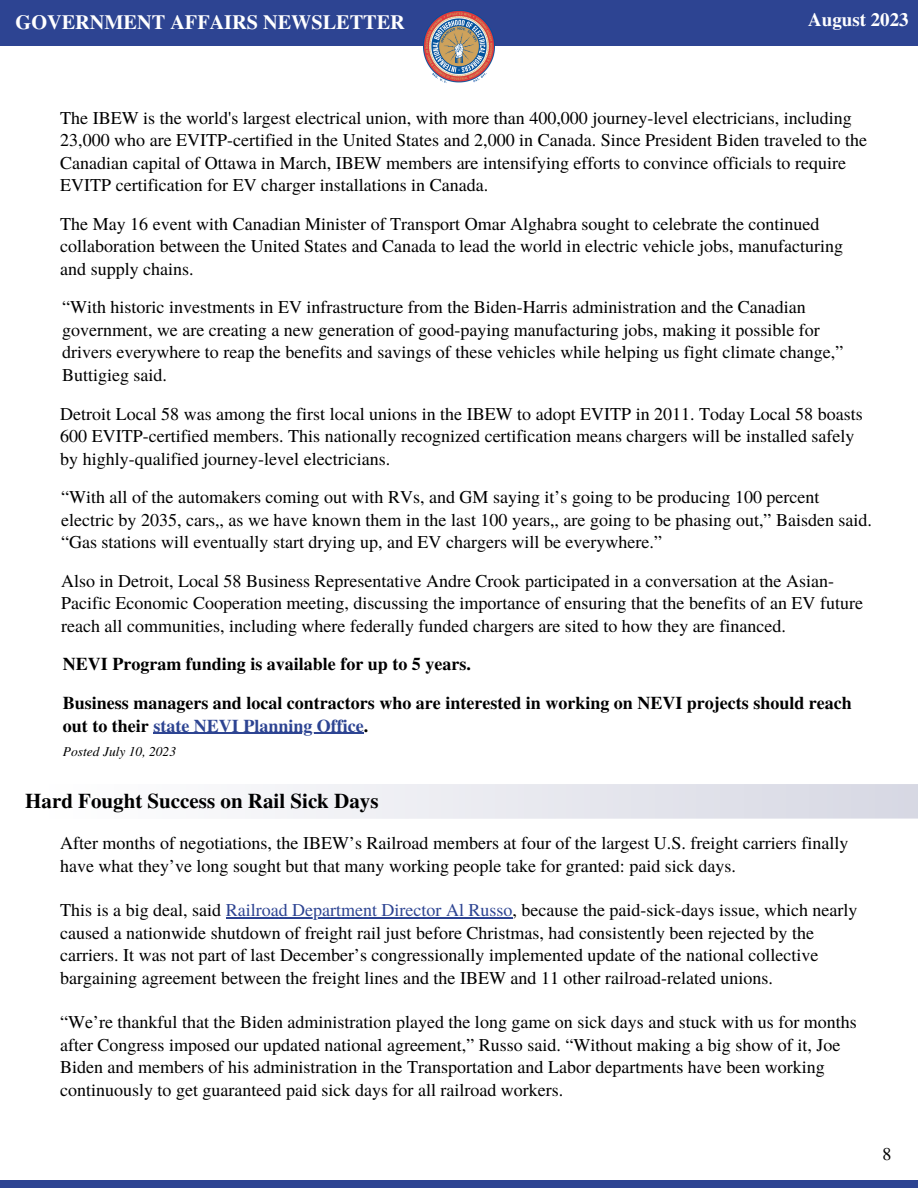
<style>
.page{position:relative;width:918px;height:1188px;background:#fff}
.page>*{position:absolute;margin:0;border:0;box-sizing:border-box;transform-origin:0 0}
.t1{font:700 21px "Te X Gyre Termes";color:#000}
.t2{font:700 20.25px "Te X Gyre Termes";color:#fff}
.t3{font:700 18.9px "Te X Gyre Termes";color:#fff}
.t4{font:18px/22.5px "Te X Gyre Termes";color:#000}
.t5{font:700 18px/22.5px "Te X Gyre Termes";color:#000}
.t6{font:italic 13.5px "Te X Gyre Termes";color:#000}
.s1{color:#2d4492}
</style>
<div class="page">
<div style="left:0;top:0;width:918px;height:46px;background:#2d4492"></div>
<img style="left:424px;top:10px;width:70px;height:73px">
<div style="left:0;top:1180px;width:918px;height:8px;background:#2d4492"></div>
<hr style="left:153px;top:733px;width:211px;height:1px;background:#2d4492">
<svg style="left:263px;top:784px;width:655px;height:35px"></svg>
<hr style="left:226px;top:917px;width:287px;height:1px;background:#2d4492">
<p class="t2" style="left:16px;top:6px;width:391px">GOVERNMENT AFFAIRS NEWSLETTER</p>
<p class="t3" style="left:808px;top:5px;width:102px">August 2023</p>
<p class="t4" style="left:60px;top:105px;width:808px">The IBEW is the world's largest electrical union, with more than 400,000 journey-level electricians, including 23,000 who are EVITP-certified in the United States and 2,000 in Canada. Since President Biden traveled to the Canadian capital of Ottawa in March, IBEW members are intensifying efforts to convince officials to require EVITP certification for EV charger installations in Canada.</p>
<p class="t4" style="left:60px;top:212px;width:784px">The May 16 event with Canadian Minister of Transport Omar Alghabra sought to celebrate the continued collaboration between the United States and Canada to lead the world in electric vehicle jobs, manufacturing and supply chains.</p>
<p class="t4" style="left:62px;top:295px;width:783px">“With historic investments in EV infrastructure from the Biden-Harris administration and the Canadian government, we are creating a new generation of good-paying manufacturing jobs, making it possible for drivers everywhere to reap the benefits and savings of these vehicles while helping us fight climate change,” Buttigieg said.</p>
<p class="t4" style="left:60px;top:401px;width:804px">Detroit Local 58 was among the first local unions in the IBEW to adopt EVITP in 2011. Today Local 58 boasts<br>600 EVITP-certified members. This nationally recognized certification means chargers will be installed safely by highly-qualified journey-level electricians.</p>
<p class="t4" style="left:61px;top:485px;width:812px">“With all of the automakers coming out with RVs, and GM saying it’s going to be producing 100 percent electric by 2035, cars,, as we have known them in the last 100 years,, are going to be phasing out,” Baisden said. “Gas stations will eventually start drying up, and EV chargers will be everywhere.”</p>
<p class="t4" style="left:61px;top:569px;width:803px">Also in Detroit, Local 58 Business Representative Andre Crook participated in a conversation at the Asian-<br>Pacific Economic Cooperation meeting, discussing the importance of ensuring that the benefits of an EV future reach all communities, including where federally funded chargers are sited to how they are financed.</p>
<p class="t5" style="left:63px;top:652px;width:410px">NEVI Program funding is available for up to 5 years.</p>
<p class="t5" style="left:63px;top:691px;width:790px">Business managers and local contractors who are interested in working on NEVI projects should reach out to their <span class="s1">state NEVI Planning Office</span>.</p>
<p class="t6" style="left:63px;top:741px;width:115px">Posted July 10, 2023</p>
<p class="t1" style="left:25px;top:785px;width:355px">Hard Fought Success on Rail Sick Days</p>
<p class="t4" style="left:60px;top:831px;width:790px">After months of negotiations, the IBEW’s Railroad members at four of the largest U.S. freight carriers finally have what they’ve long sought but that many working people take for granted: paid sick days.</p>
<p class="t4" style="left:60px;top:898px;width:799px">This is a big deal, said <span class="s1">Railroad Department Director Al Russo</span>, because the paid-sick-days issue, which nearly caused a nationwide shutdown of freight rail just before Christmas, had consistently been rejected by the carriers. It was not part of last December’s congressionally implemented update of the national collective bargaining agreement between the freight lines and the IBEW and 11 other railroad-related unions.</p>
<p class="t4" style="left:60px;top:1010px;width:798px">“We’re thankful that the Biden administration played the long game on sick days and stuck with us for months after Congress imposed our updated national agreement,” Russo said. “Without making a big show of it, Joe Biden and members of his administration in the Transportation and Labor departments have been working continuously to get guaranteed paid sick days for all railroad workers.</p>
<p class="t4" style="left:882px;top:1142px;width:10px">8</p>
</div>
